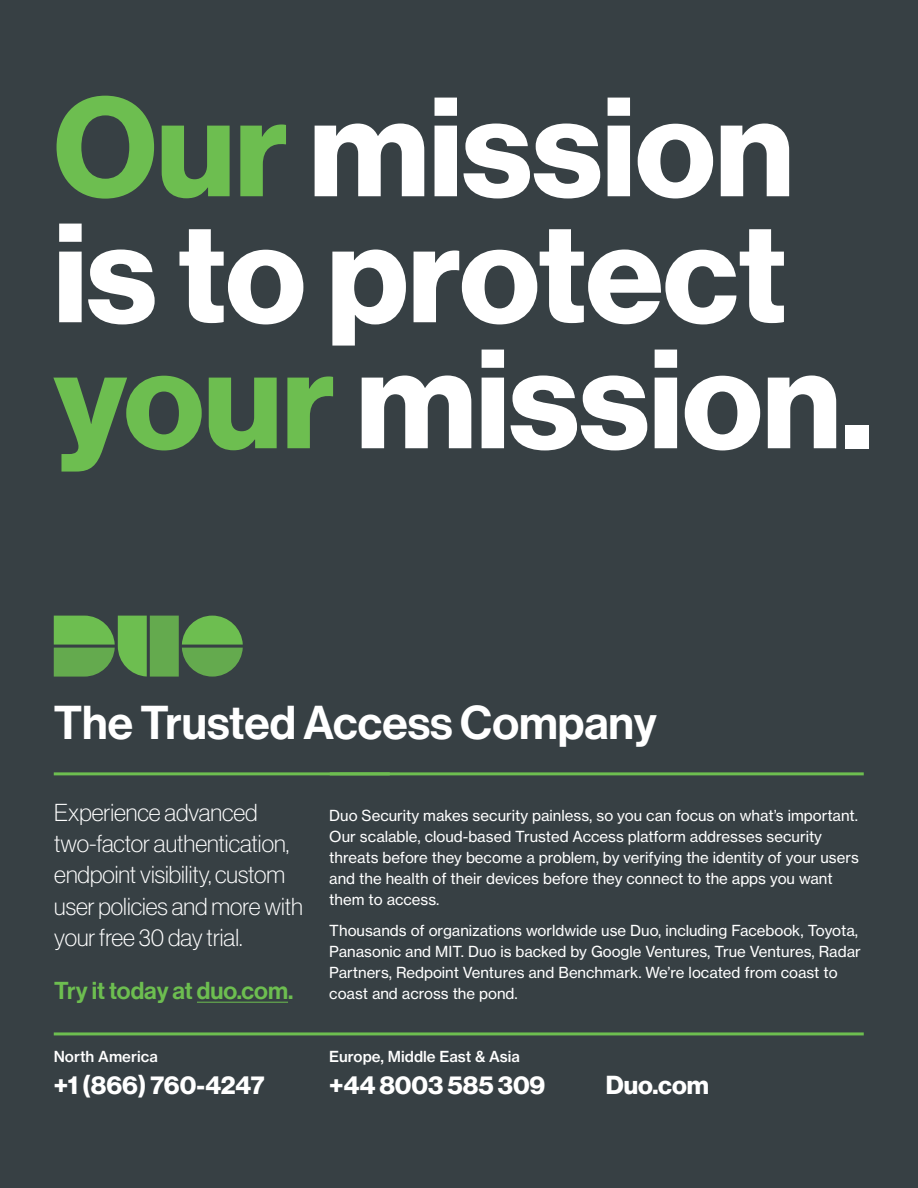
<style>
.page{position:relative;width:918px;height:1188px;background:#374044}
.page>*{position:absolute;margin:0;border:0;box-sizing:border-box;transform-origin:0 0}
.t1{font:138px/126px "N Haas Grotesk DS Pro 75 Bd";color:#fff}
.t2{font:46.5px "N Haas Grotesk DS Pro 65 Md";color:#fff}
.t3{font:25.5px "N Haas Grotesk DS Pro 75 Bd";color:#fff}
.t4{font:24px/31.5px "N Haas Grotesk DS Pro 35 X Lt";color:#fff}
.t5{font:24px "N Haas Grotesk DS Pro 65 Md";color:#6dbe50}
.t6{font:15px/21px "N Haas Grotesk TX Pro 55 Rg";color:#fff}
.t7{font:15px "N Haas Grotesk TX Pro 65 Md";color:#fff}
.s1{color:#6dbe50}
</style>
<div class="page">
<hr style="left:197px;top:1002px;width:91px;height:1px;background:#6dbe50">
<svg style="left:54px;top:616px;width:189px;height:61px"></svg>
<hr style="left:54px;top:772px;width:336px;height:3px;background:#6dbe50">
<hr style="left:330px;top:772px;width:534px;height:3px;background:#6dbe50">
<hr style="left:54px;top:1032px;width:810px;height:3px;background:#6dbe50">
<h1 class="t1" style="left:54px;top:87px;width:821px"><span class="s1">Our</span> mission is to protect <span class="s1">your</span> mission.</h1>
<h2 class="t2" style="left:54px;top:696px;width:605px">The Trusted Access Company</h2>
<h3 class="t4" style="left:54px;top:796px;width:250px">Experience advanced two-factor authentication, endpoint visibility, custom user policies and more with your free 30 day trial.</h3>
<h3 class="t5" style="left:54px;top:977px;width:241px">Try it today at duo.com.</h3>
<p class="t7" style="left:54px;top:1047px;width:106px">North America</p>
<h3 class="t3" style="left:54px;top:1070px;width:212px">+1 (866) 760-4247</h3>
<p class="t6" style="left:329px;top:805px;width:531px">Duo Security makes security painless, so you can focus on what’s important.<br>Our scalable, cloud-based Trusted Access platform addresses security threats before they become a problem, by verifying the identity of your users and the health of their devices before they connect to the apps you want them to access.</p>
<p class="t6" style="left:329px;top:920px;width:533px">Thousands of organizations worldwide use Duo, including Facebook, Toyota, Panasonic and MIT. Duo is backed by Google Ventures, True Ventures, Radar Partners, Redpoint Ventures and Benchmark. We’re located from coast to coast and across the pond.</p>
<p class="t7" style="left:329px;top:1047px;width:192px">Europe, Middle East &amp; Asia</p>
<h3 class="t3" style="left:329px;top:1070px;width:217px">+44 8003 585 309</h3>
<h3 class="t3" style="left:606px;top:1070px;width:105px">Duo.com</h3>
</div>
